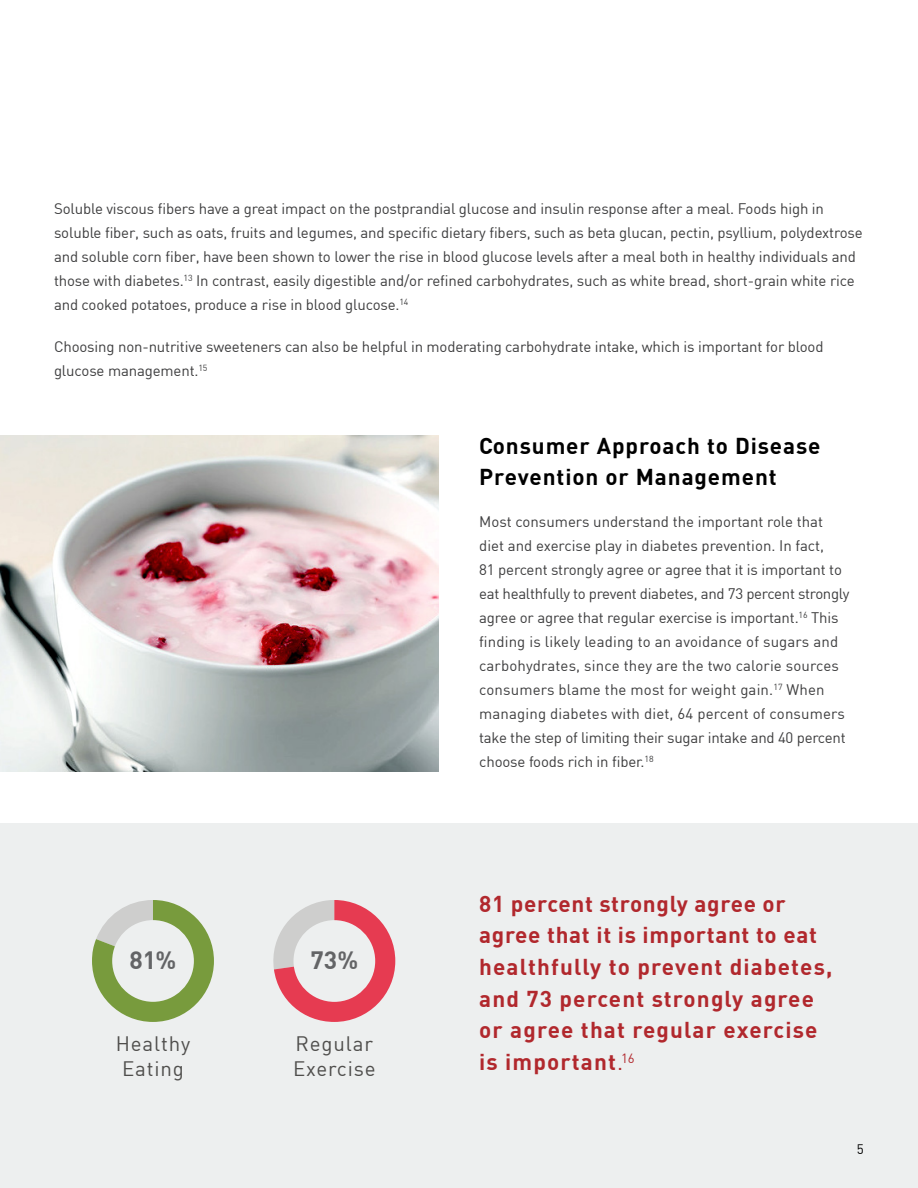
<style>
.page{position:relative;width:918px;height:1188px;background:#fff}
.page>*{position:absolute;margin:0;border:0;box-sizing:border-box;transform-origin:0 0}
.t1{font:700 24.6px "DIN";color:#636466}
.copy{font:700 22.5px/31.7px "DIN";letter-spacing:.045em;color:#b1282d}
.copy-2{font:700 22.5px/31.7px "DIN";letter-spacing:.04em;color:#000}
.t2{font:20.55px/25.5px "DIN";letter-spacing:.04em;color:#4f4e4c}
.copy-3{font:15px/24px "DIN";letter-spacing:-.01em;color:#3e3e3f}
.t3{font:13.5px "DIN";color:#000}
.s1{font-weight:400}
</style>
<div class="page">
<div style="left:0;top:824px;width:918px;height:364px;background:#edefef"></div>
<svg style="left:92px;top:900px;width:122px;height:122px"></svg>
<div style="left:112px;top:920px;width:82px;height:82px;background:#edefef;border-radius:50%"></div>
<svg style="left:273px;top:900px;width:122px;height:122px"></svg>
<div style="left:294px;top:920px;width:81px;height:82px;background:#edefef;border-radius:50%"></div>
<img style="left:0;top:436px;width:439px;height:336px">
<p class="copy-3" style="left:54px;top:197px;width:810px">Soluble viscous fibers have a great impact on the postprandial glucose and insulin response after a meal. Foods high in soluble fiber, such as oats, fruits and legumes, and specific dietary fibers, such as beta glucan, pectin, psyllium, polydextrose and soluble corn fiber, have been shown to lower the rise in blood glucose levels after a meal both in healthy individuals and those with diabetes.<sup>13</sup> In contrast, easily digestible and/or refined carbohydrates, such as white bread, short-grain white rice and cooked potatoes, produce a rise in blood glucose.<sup>14</sup></p>
<p class="copy-3" style="left:54px;top:335px;width:771px">Choosing non-nutritive sweeteners can also be helpful in moderating carbohydrate intake, which is important for blood glucose management.<sup>15</sup></p>
<p class="t1" style="left:130px;top:944px;width:48px">81%</p>
<p class="t1" style="left:310px;top:944px;width:49px">73%</p>
<p class="t2" style="left:116px;top:1030px;width:76px">Healthy</p>
<p class="t2" style="left:122px;top:1055px;width:63px">Eating</p>
<p class="t2" style="left:293px;top:1030px;width:84px">Regular<br>Exercise</p>
<p class="copy-2" style="left:479px;top:429px;width:343px">Consumer Approach to Disease<br>Prevention or Management</p>
<p class="copy-3" style="left:479px;top:510px;width:372px">Most consumers understand the important role that diet and exercise play in diabetes prevention. In fact,<br>81 percent strongly agree or agree that it is important to eat healthfully to prevent diabetes, and 73 percent strongly agree or agree that regular exercise is important.<sup>16</sup> This finding is likely leading to an avoidance of sugars and carbohydrates, since they are the two calorie sources consumers blame the most for weight gain.<sup>17</sup> When managing diabetes with diet, 64 percent of consumers take the step of limiting their sugar intake and 40 percent choose foods rich in fiber.<sup>18</sup></p>
<p class="copy" style="left:479px;top:887px;width:355px">81 percent strongly agree or agree that it is important to eat healthfully to prevent diabetes, and 73 percent strongly agree or agree that regular exercise is important<span class="s1">.</span><sup>16</sup></p>
<p class="t3" style="left:857px;top:1141px;width:9px">5</p>
</div>
